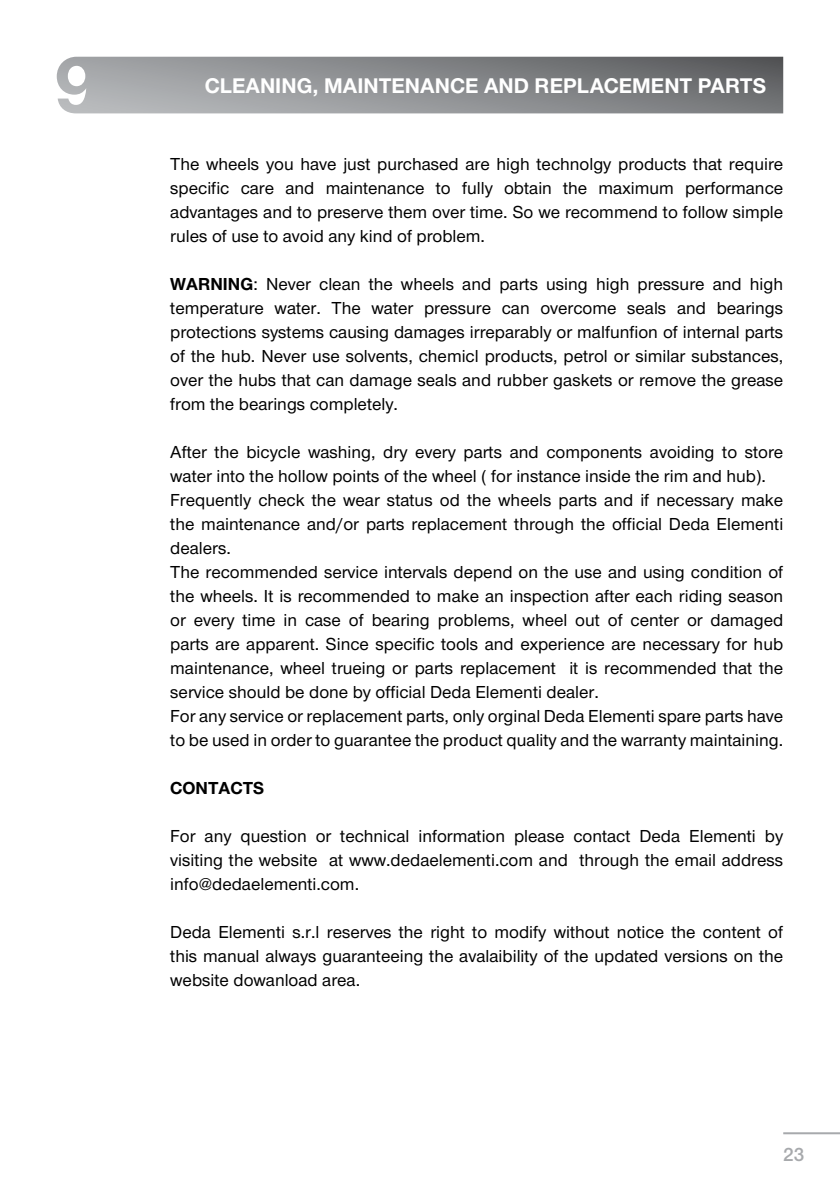
<style>
.page{position:relative;width:840px;height:1191px;background:#fff}
.page>*{position:absolute;margin:0;border:0;box-sizing:border-box;transform-origin:0 0}
.t1{font:700 22px "Nimbus San Nov";color:#fff}
.t2{font:20px "Nimbus San Nov Sem Bol";color:#a7a9ac}
.t3{font:500 18px/24px "Nimbus San Nov";color:#000;text-align:justify}
.t4{font:700 18px "Nimbus San Nov";color:#000}
.s1{font-weight:700}
</style>
<div class="page">
<hr style="left:782px;top:1132px;width:57px;height:2px;background:#a7a9ac">
<svg style="left:57px;top:57px;width:725px;height:56px;background:#8d8f91"></svg>
<p class="t1" style="left:205px;top:73px;width:55px">CLEANIN</p>
<p class="t1" style="left:296px;top:73px;width:124px">G, MAINTENAN</p>
<p class="t1" style="left:450px;top:73px;width:317px">CE AN D REPLACEMENT PARTS</p>
<p class="t3" style="left:170px;top:152px;width:614px">The wheels you have just purchased are high technolgy products that require specific care and maintenance to fully obtain the maximum performance advantages and to preserve them over time. So we recommend to follow simple rules of use to avoid any kind of problem.</p>
<p class="t3" style="left:170px;top:272px;width:614px"><span class="s1">WARNING</span>: Never clean the wheels and parts using high pressure and high temperature water. The water pressure can overcome seals and bearings protections systems causing damages irreparably or malfunfion of internal parts of the hub. Never use solvents, chemicl products, petrol or similar substances, over the hubs that can damage seals and rubber gaskets or remove the grease from the bearings completely.</p>
<p class="t3" style="left:170px;top:440px;width:614px;text-align:left">After the bicycle washing, dry every parts and components avoiding to store water into the hollow points of the wheel ( for instance inside the rim and hub).<br>Frequently check the wear status od the wheels parts and if necessary make the maintenance and/or parts replacement through the official Deda Elementi dealers.<br>The recommended service intervals depend on the use and using condition of the wheels. It is recommended to make an inspection after each riding season or every time in case of bearing problems, wheel out of center or damaged parts are apparent. Since specific tools and experience are necessary for hub maintenance, wheel trueing or parts replacement it is recommended that the service should be done by official Deda Elementi dealer.<br>For any service or replacement parts, only orginal Deda Elementi spare parts have to be used in order to guarantee the product quality and the warranty maintaining.</p>
<p class="t4" style="left:170px;top:777px;width:95px">CONTACTS</p>
<p class="t3" style="left:170px;top:824px;width:614px">For any question or technical information please contact Deda Elementi by visiting the website at www.dedaelementi.com and through the email address info@dedaelementi.com.</p>
<p class="t3" style="left:170px;top:920px;width:614px">Deda Elementi s.r.l reserves the right to modify without notice the content of this manual always guaranteeing the avalaibility of the updated versions on the website dowanload area.</p>
<p class="t2" style="left:782px;top:1142px;width:23px">23</p>
</div>
